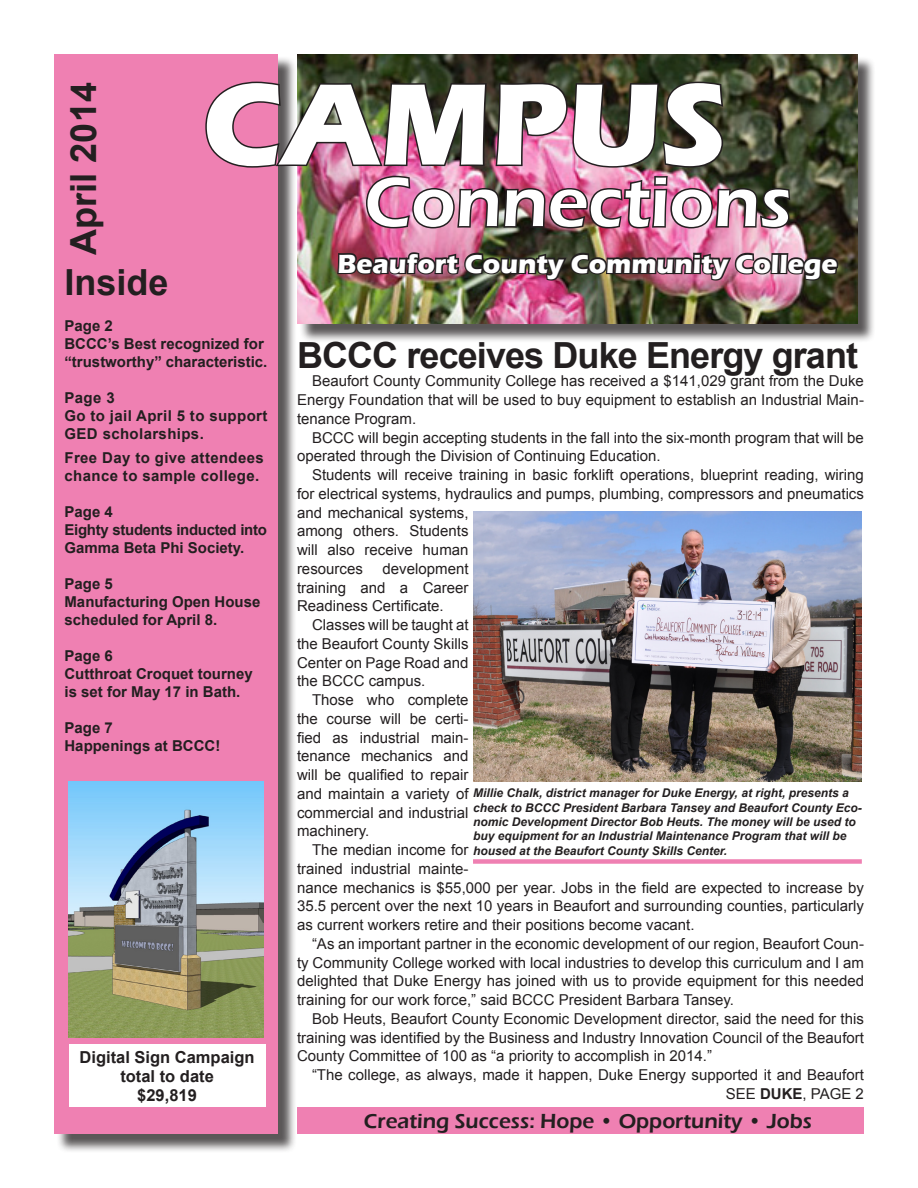
<style>
.page{position:relative;width:918px;height:1188px;background:#fff}
.page>*{position:absolute;margin:0;border:0;box-sizing:border-box;transform-origin:0 0}
.t1{font:700 120px "Eras ITC";color:#fff}
.t2{font:600 72px "Eras ITC";color:#fff}
.Headline_Style{font:700 36px "Arial";letter-spacing:-.025em;color:#231f20}
.Headline_Style-2{font:700 36px "Arial";color:#231f20}
.t3{font:700 27px "Eras ITC";color:#fff}
.Body_Style_1{font:600 21px "Eras ITC";color:#231f20}
.Body_Style_1-2{font:700 16.5px "Arial";color:#231f20}
.Body_Style_1-3{font:15px/18.8px "Arial";color:#231f20;text-align:justify}
.t4{font:700 15px/18px "Arial";color:#231f20}
.t5{font:700 15px/18px "Arial";letter-spacing:.025em;color:#231f20}
.t6{font:700 15px/18px "Arial";letter-spacing:-.02em;color:#231f20}
.Cutline{font:italic 700 12px/14.4px "Arial";color:#231f20}
.s1{font-weight:700}
</style>
<div class="page">
<div style="left:299px;top:56px;width:577px;height:287px;background:#231f20;opacity:.75"></div>
<img style="left:297px;top:54px;width:560px;height:270px">
<div style="left:56px;top:57px;width:241px;height:1096px;background:#231f20;opacity:.75"></div>
<div style="left:54px;top:54px;width:224px;height:1080px;background:#ef80b2"></div>
<img style="left:205px;top:76px;width:635px;height:447px">
<div style="left:297px;top:1107px;width:567px;height:27px;background:#ef80b2"></div>
<img style="left:473px;top:511px;width:389px;height:270px">
<div style="left:473px;top:859px;width:389px;height:5px;background:#ef80b2"></div>
<img style="left:69px;top:781px;width:194px;height:257px">
<div style="left:69px;top:1045px;width:196px;height:62px;background:#fff"></div>
<p class="t1" style="left:202px;top:56px;width:526px">CAMPUS</p>
<p class="t2" style="left:364px;top:161px;width:429px">Connections</p>
<p class="t3" style="left:338px;top:248px;width:501px">Beaufort County Community College</p>
<p class="Headline_Style-2" style="left:60px;top:255px;width:174px;rotate:-90deg">April 2014</p>
<p class="Headline_Style" style="left:64px;top:259px;width:106px">Inside</p>
<p class="t4" style="left:64px;top:317px;width:204px">Page 2<br>BCCC’s Best recognized for “trustworthy” characteristic.</p>
<p class="t5" style="left:64px;top:389px;width:204px">Page 3<br>Go to jail April 5 to support<br>GED scholarships.</p>
<p class="t5" style="left:64px;top:449px;width:201px">Free Day to give attendees chance to sample college.</p>
<p class="t6" style="left:64px;top:503px;width:204px">Page 4<br>Eighty students inducted into<br>Gamma Beta Phi Society.</p>
<p class="t4" style="left:64px;top:575px;width:197px">Page 5<br>Manufacturing Open House scheduled for April 8.</p>
<p class="t4" style="left:64px;top:647px;width:190px">Page 6<br>Cutthroat Croquet tourney is set for May 17 in Bath.</p>
<p class="t4" style="left:64px;top:719px;width:157px">Page 7<br>Happenings at BCCC!</p>
<p class="Headline_Style" style="left:297px;top:331px;width:563px">BCCC receives Duke Energy grant</p>
<p class="Body_Style_1-3" style="left:297px;top:372px;width:568px;text-indent:15px">Beaufort County Community College has received a $141,029 grant from the Duke Energy Foundation that will be used to buy equipment to establish an Industrial Main&shy;tenance Program.</p>
<p class="Body_Style_1-3" style="left:297px;top:428px;width:568px;text-indent:15px">BCCC will begin accepting students in the fall into the six-month program that will be operated through the Division of Continuing Education.</p>
<p class="Body_Style_1-3" style="left:297px;top:466px;width:568px;text-align:left;text-indent:15px">Students will receive training in basic forklift operations, blueprint reading, wiring for electrical systems, hydraulics and pumps, plumbing, compressors and pneumatics and mechanical systems,<br>among others. Students<br>will also receive human<br>resources</p>
<p class="Body_Style_1-3" style="left:297px;top:559px;width:173px;text-indent:86px">development training and a Career Readiness Certificate.</p>
<p class="Body_Style_1-3" style="left:297px;top:616px;width:173px;text-indent:15px">Classes will be taught at the Beaufort County Skills Center on Page Road and the BCCC campus.</p>
<p class="Body_Style_1-3" style="left:297px;top:691px;width:173px;text-indent:15px">Those who complete the course will be certi&shy;fied as industrial main&shy;tenance mechanics and will be qualified to repair and maintain a variety of commercial and industrial machinery.</p>
<p class="Body_Style_1-3" style="left:297px;top:841px;width:569px;text-align:left;text-indent:15px">The median income for<br>trained industrial mainte-<br>nance mechanics is $55,000 per year. Jobs in the field are expected to increase by 35.5 percent over the next 10 years in Beaufort and surrounding counties, particularly as current workers retire and their positions become vacant.</p>
<p class="Body_Style_1-3" style="left:297px;top:934px;width:569px;text-indent:15px">“As an important partner in the economic development of our region, Beaufort Coun&shy;ty Community College worked with local industries to develop this curriculum and I am delighted that Duke Energy has joined with us to provide equipment for this needed training for our work force,” said BCCC President Barbara Tansey.</p>
<p class="Body_Style_1-3" style="left:297px;top:1009px;width:569px;text-indent:15px">Bob Heuts, Beaufort County Economic Development director, said the need for this training was identified by the Business and Industry Innovation Council of the Beaufort County Committee of 100 as “a priority to accomplish in 2014.”</p>
<p class="Body_Style_1-3" style="left:312px;top:1066px;width:553px;text-align:right">“The college, as always, made it happen, Duke Energy supported it and Beaufort<br>SEE <span class="s1">DUKE</span>, PAGE 2</p>
<p class="Cutline" style="left:473px;top:786px;width:390px">Millie Chalk, district manager for Duke Energy, at right, presents a check to BCCC President Barbara Tansey and Beaufort County Eco&shy;nomic Development Director Bob Heuts. The money will be used to buy equipment for an Industrial Maintenance Program that will be housed at the Beaufort County Skills Center.</p>
<p class="Body_Style_1-2" style="left:80px;top:1046px;width:177px">Digital Sign Campaign</p>
<p class="Body_Style_1-2" style="left:120px;top:1065px;width:95px">total to date</p>
<p class="Body_Style_1-2" style="left:137px;top:1084px;width:61px">$29,819</p>
<p class="Body_Style_1" style="left:364px;top:1109px;width:450px">Creating Success: Hope • Opportunity • Jobs</p>
</div>
